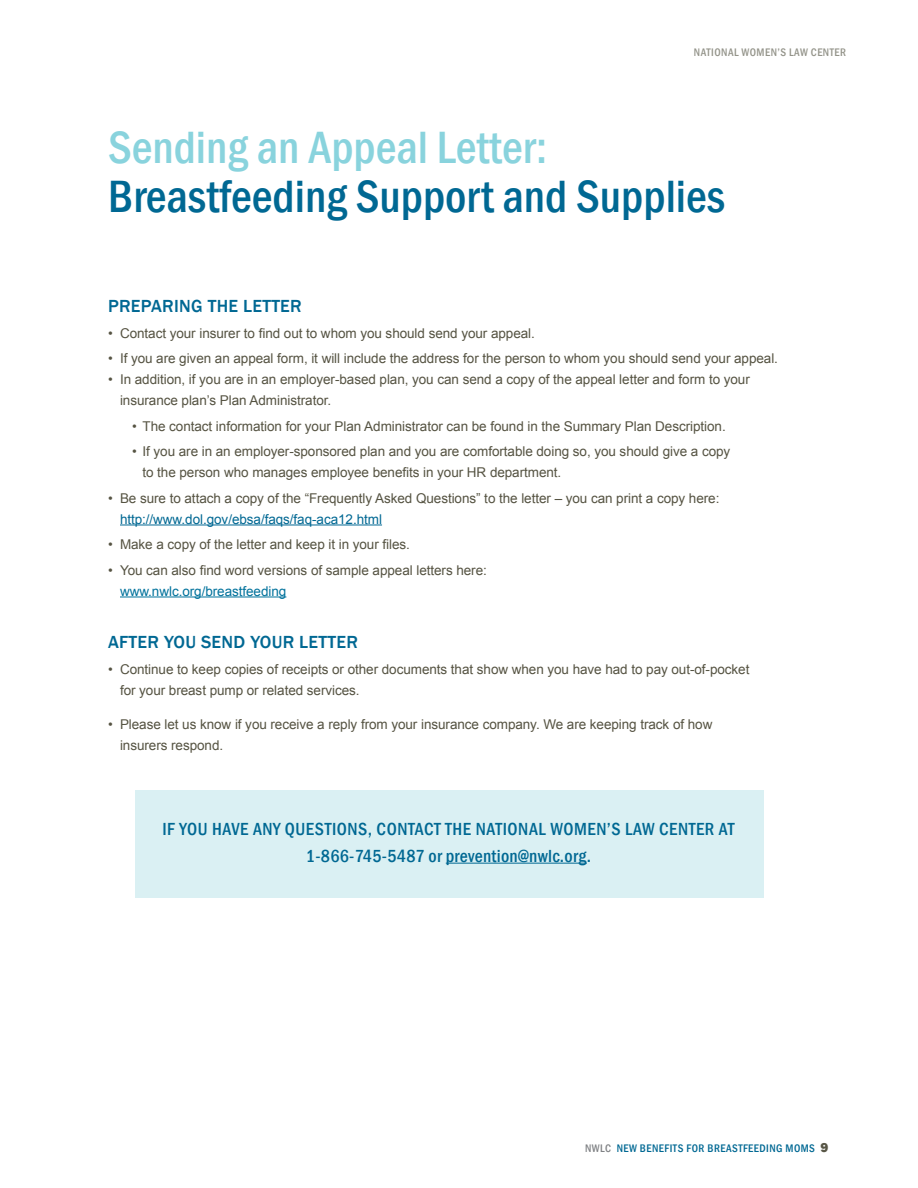
<style>
.page{position:relative;width:918px;height:1188px;background:#fff}
.page>*{position:absolute;margin:0;border:0;box-sizing:border-box;transform-origin:0 0}
.Headline_2{font:500 condensed 46.5px "Franklin Gothic";color:#006893}
.Headline_2-2{font:500 condensed 46.5px "Franklin Gothic";color:#89d3dd}
.Subhead_1{font:500 condensed 18px "Franklin Gothic";letter-spacing:.03em;color:#006893}
.Subhead_1-2{font:500 18px "Franklin Gothic";letter-spacing:.015em;color:#006893}
.Regular_Body{font:13.5px/21px "Arial";letter-spacing:-.005em;color:#555342}
.Regular_body_Helv{font:13.5px "Arial";letter-spacing:-.005em;color:#006893}
.Regular_Body-2{font:13.5px "Arial";letter-spacing:-.005em;color:#00729c}
.t1{font:500 condensed 11.25px "Franklin Gothic";letter-spacing:.04em;color:#006893}
.t2{font:500 condensed 11.25px "Franklin Gothic";letter-spacing:.04em;color:#94948a}
.s1{color:#808285}
.s2{font-weight:800;font-stretch:normal;font-size:13.5px;color:#585646}
</style>
<div class="page">
<div style="left:135px;top:790px;width:629px;height:107px;background:#daf0f3"></div>
<hr style="left:120px;top:524px;width:262px;height:1px;background:#006893">
<hr style="left:120px;top:596px;width:166px;height:1px;background:#00729c">
<hr style="left:446px;top:863px;width:141px;height:1px;background:#006893">
<p class="t2" style="left:694px;top:45px;width:154px">NATIONAL WOMEN’S LAW CENTER</p>
<p class="Headline_2-2" style="left:108px;top:117px;width:441px">Sending an Appeal Letter:</p>
<p class="Headline_2" style="left:108px;top:166px;width:619px">Breastfeeding Support and Supplies</p>
<p class="Subhead_1-2" style="left:108px;top:295px;width:195px">PREPARING THE LETTER</p>
<p class="Regular_Body" style="left:108px;top:322px;width:428px">• Contact your insurer to find out to whom you should send your appeal.</p>
<p class="Regular_Body" style="left:108px;top:348px;width:672px">• If you are given an appeal form, it will include the address for the person to whom you should send your appeal.</p>
<p class="Regular_Body" style="left:120px;top:369px;width:631px;text-indent:-12px">• In addition, if you are in an employer-based plan, you can send a copy of the appeal letter and form to your insurance plan’s Plan Administrator.</p>
<p class="Regular_Body" style="left:132px;top:415px;width:595px">• The contact information for your Plan Administrator can be found in the Summary Plan Description.</p>
<p class="Regular_Body" style="left:142px;top:441px;width:589px;text-indent:-10px">• If you are in an employer-sponsored plan and you are comfortable doing so, you should give a copy to the person who manages employee benefits in your HR department.</p>
<p class="Regular_Body" style="left:108px;top:487px;width:613px">• Be sure to attach a copy of the “Frequently Asked Questions” to the letter – you can print a copy here:</p>
<p class="Regular_body_Helv" style="left:120px;top:510px;width:264px">http://www.dol.gov/ebsa/faqs/faq-aca12.html</p>
<p class="Regular_Body" style="left:108px;top:534px;width:304px">• Make a copy of the letter and keep it in your files.</p>
<p class="Regular_Body" style="left:108px;top:559px;width:380px">• You can also find word versions of sample appeal letters here:</p>
<p class="Regular_Body-2" style="left:120px;top:582px;width:168px">www.nwlc.org/breastfeeding</p>
<p class="Subhead_1-2" style="left:108px;top:631px;width:251px">AFTER YOU SEND YOUR LETTER</p>
<p class="Regular_Body" style="left:120px;top:658px;width:631px;text-indent:-12px">• Continue to keep copies of receipts or other documents that show when you have had to pay out-of-pocket for your breast pump or related services.</p>
<p class="Regular_Body" style="left:120px;top:714px;width:594px;text-indent:-12px">• Please let us know if you receive a reply from your insurance company. We are keeping track of how insurers respond.</p>
<p class="Subhead_1" style="left:162px;top:817px;width:574px">IF YOU HAVE ANY QUESTIONS, CONTACT THE NATIONAL WOMEN’S LAW CENTER AT</p>
<p class="Subhead_1" style="left:306px;top:844px;width:287px">1-866-745-5487 or prevention@nwlc.org.</p>
<p class="t1" style="left:585px;top:1141px;width:245px"><span class="s1">NWLC</span> NEW BENEFITS FOR BREASTFEEDING MOMS <span class="s2">9</span></p>
</div>
